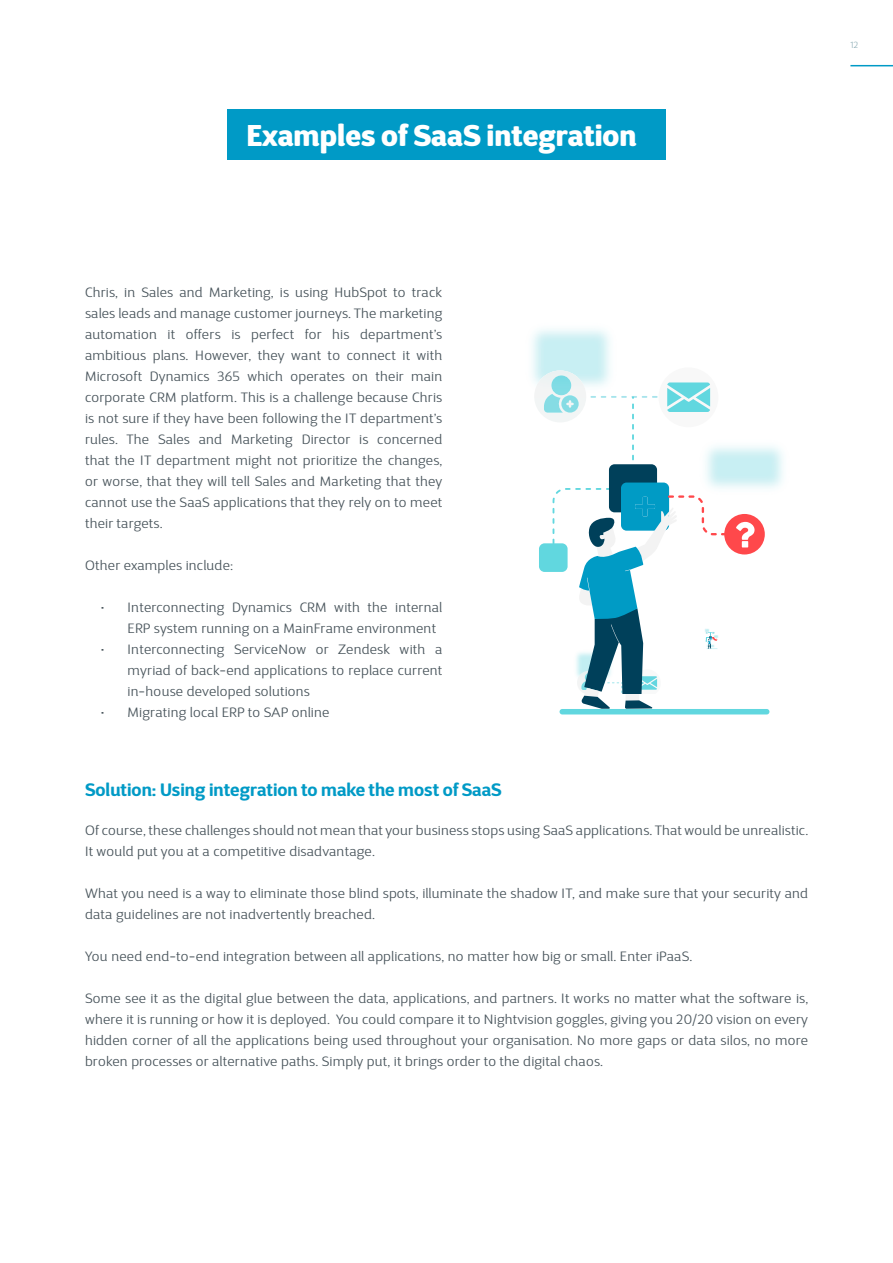
<style>
.page{position:relative;width:893px;height:1263px;background:#fff}
.page>*{position:absolute;margin:0;border:0;box-sizing:border-box;transform-origin:0 0}
.t1{font:900 30px "D Sari";color:#fff}
.t2{font:700 18px "D Sari";color:#009ac6}
.t3{font:300 13.5px/21px "D Sari";letter-spacing:.025em;color:#48545b;text-align:justify}
.t4{font:300 9px "D Sari";color:#93b1b9}
</style>
<div class="page">
<hr style="left:850px;top:65px;width:43px;height:1px;background:#009ac6">
<div style="left:227px;top:109px;width:439px;height:51px;background:#009ac6"></div>
<div style="left:659px;top:367px;width:59px;height:60px;background:#f8f8f8;border-radius:50%"></div>
<div style="left:609px;top:464px;width:48px;height:48px;background:#00405a;border-radius:6px"></div>
<div style="left:621px;top:482px;width:48px;height:49px;background:#009bc5;border-radius:6px"></div>
<div style="left:539px;top:543px;width:29px;height:29px;background:#61d7df;border-radius:6px"></div>
<img style="left:534px;top:370px;width:52px;height:25px">
<img style="left:551px;top:375px;width:20px;height:20px;border-radius:10px">
<img style="left:547px;top:394px;width:14px;height:1px">
<svg style="left:534px;top:395px;width:52px;height:27px"></svg>
<svg style="left:667px;top:382px;width:43px;height:30px"></svg>
<div style="left:559px;top:709px;width:210px;height:5px;background:#61d7df;border-radius:3px"></div>
<img style="left:590px;top:396px;width:32px;height:2px">
<svg style="left:622px;top:396px;width:36px;height:64px"></svg>
<div style="left:724px;top:514px;width:41px;height:40px;background:#ff484b;border-radius:50%"></div>
<svg style="left:553px;top:488px;width:205px;height:221px"></svg>
<h1 class="t1" style="left:246px;top:115px;width:392px">Examples of SaaS integration</h1>
<p class="t4" style="left:850px;top:39px;width:9px">12</p>
<p class="t3" style="left:85px;top:282px;width:359px">Chris, in Sales and Marketing, is using HubSpot to track sales leads and manage customer journeys. The marketing automation it offers is perfect for his department’s ambitious plans. However, they want to connect it with Microsoft Dynamics 365 which operates on their main corporate CRM platform. This is a challenge because Chris is not sure if they have been following the IT department’s rules. The Sales and Marketing Director is concerned that the IT department might not prioritize the changes, or worse, that they will tell Sales and Marketing that they cannot use the SaaS applications that they rely on to meet their targets.</p>
<p class="t3" style="left:85px;top:555px;width:150px">Other examples include:</p>
<p class="t3" style="left:128px;top:597px;width:316px;text-indent:-27px">• Interconnecting Dynamics CRM with the internal<br>ERP system running on a MainFrame environment</p>
<p class="t3" style="left:128px;top:639px;width:316px;text-indent:-27px">• Interconnecting ServiceNow or Zendesk with a myriad of back-end applications to replace current in-house developed solutions</p>
<p class="t3" style="left:101px;top:702px;width:230px">• Migrating local ERP to SAP online</p>
<h2 class="t2" style="left:85px;top:778px;width:418px">Solution: Using integration to make the most of SaaS</h2>
<p class="t3" style="left:85px;top:820px;width:724px">Of course, these challenges should not mean that your business stops using SaaS applications. That would be unrealistic.<br>It would put you at a competitive disadvantage.</p>
<p class="t3" style="left:85px;top:883px;width:724px">What you need is a way to eliminate those blind spots, illuminate the shadow IT, and make sure that your security and data guidelines are not inadvertently breached.</p>
<p class="t3" style="left:85px;top:946px;width:608px">You need end-to-end integration between all applications, no matter how big or small. Enter iPaaS.</p>
<p class="t3" style="left:85px;top:988px;width:724px">Some see it as the digital glue between the data, applications, and partners. It works no matter what the software is, where it is running or how it is deployed. You could compare it to Nightvision goggles, giving you 20/20 vision on every hidden corner of all the applications being used throughout your organisation. No more gaps or data silos, no more broken processes or alternative paths. Simply put, it brings order to the digital chaos.</p>
</div>
